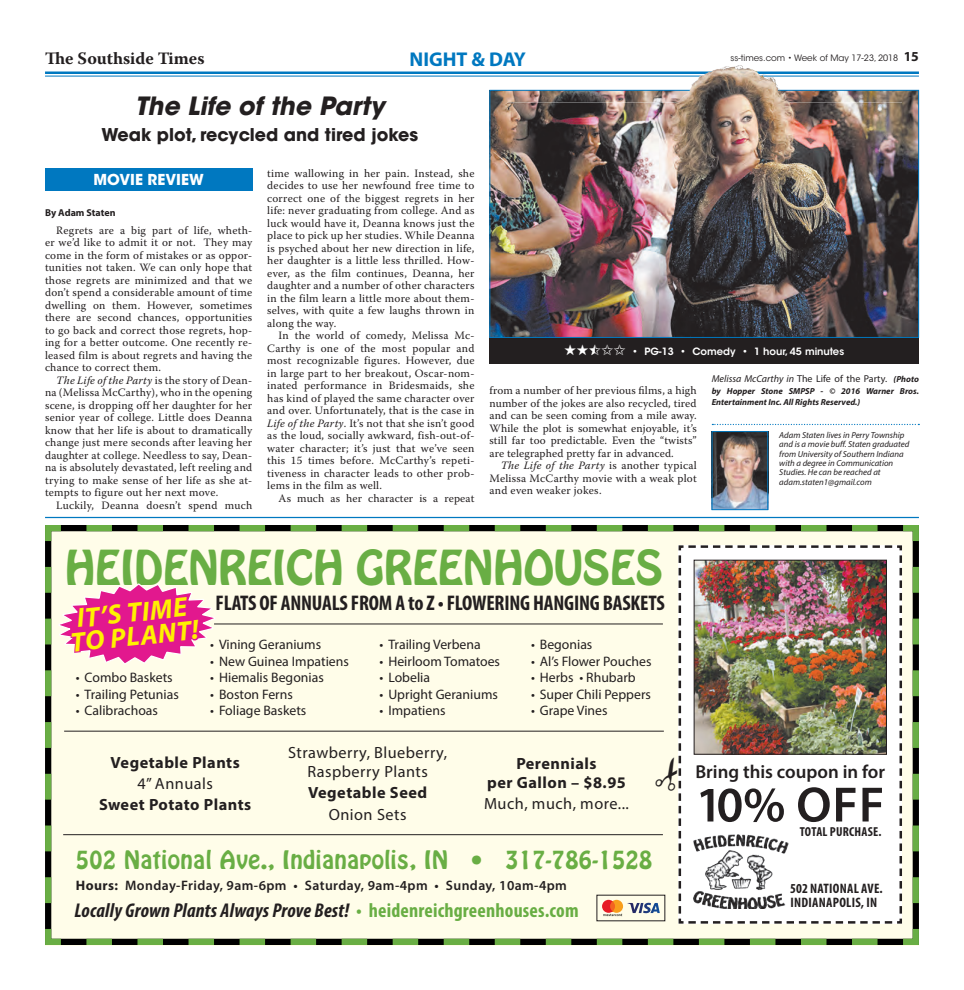
<style>
.page{position:relative;width:964px;height:990px;background:#fff}
.page>*{position:absolute;margin:0;border:0;box-sizing:border-box;transform-origin:0 0}
.t1{font:600 50px "Myriad Pro";color:#231f20}
.t2{font:42.5px "Hobo Std";color:#69ae44}
.t3{font:italic 700 27.5px/23.8px "Myriad Pro";color:#fff101;text-align:center}
.Headline_-_20pt{font:italic 700 25px "ITC Avant Garde Std";color:#231f20}
.t4{font:22.5px "Hobo Std";letter-spacing:.02em;color:#69ae44}
.t5{font:700 condensed 21.25px "Myriad Pro";letter-spacing:-.01em;color:#231f20}
.t6{font:italic 700 condensed 20px "Myriad Pro";letter-spacing:.01em;color:#231f20}
.Briefs{font:700 20px "Myriad Pro";color:#0078c0}
.t7{font:600 18.75px "Myriad Pro";color:#231f20}
.Headline_-_14pt{font:700 17.5px "ITC Avant Garde Std";color:#231f20}
.t8{font:700 17.38px "Warnock Pro";color:#231f20}
.t9{font:700 16.25px/21.5px "Myriad Pro";letter-spacing:.03em;color:#231f20;text-align:center}
.t10{font:16.25px/18.8px "Myriad Pro";letter-spacing:.03em;color:#231f20;text-align:center}
.Body_Copy{font:700 15px "ITC Avant Garde Std";color:#fff}
.t11{font:13.75px "Myriad Pro";color:#231f20}
.t12{font:600 13.75px "Myriad Pro";letter-spacing:.03em;color:#231f20}
.t13{font:700 condensed 13.75px/13.8px "Myriad Pro";letter-spacing:.02em;color:#231f20}
.t14{font:700 condensed 13px "Myriad Pro";letter-spacing:.02em;color:#231f20}
.Body_Copy-2{font:11.25px/12.5px "Warnock Pro";letter-spacing:.02em;color:#231f20;text-align:justify}
.Captions_for_Photos{font:italic 10px "Myriad Pro";color:#231f20}
.Headline_-_11pt{font:600 10px "ITC Avant Garde Std";color:#fff}
.Byline_for_Article{font:700 10px "Myriad Pro";letter-spacing:-.005em;color:#231f20}
.Signature{font:italic 8.75px/9.4px "Myriad Pro";color:#231f20}
.Captions_for_Photos-2{font:italic 700 8.75px/11.2px "Myriad Pro";color:#231f20}
.t15{font:8.75px "ITC Avant Garde Std";color:#231f20}
.s1{font-family:"Myriad Pro";font-weight:700;font-size:13.75px}
.s2{font-style:italic}
.s3{font-style:normal}
.s4{font-weight:700;font-size:8.75px}
.s5{font-weight:400}
.s6{font-weight:700}
.s7{font-style:normal;color:#69ae44}
</style>
<div class="page">
<img style="left:491px;top:92px;width:425px;height:244px">
<div style="left:489px;top:338px;width:429px;height:26px;background:#231f20"></div>
<svg style="left:589px;top:347px;width:5px;height:8px"></svg>
<hr style="left:45px;top:517px;width:873px;height:1px;background:#0078c0">
<div style="left:45px;top:168px;width:207px;height:23px;background:#0078c0"></div>
<svg style="left:712px;top:424px;width:206px;height:1px"></svg>
<img style="left:713px;top:433px;width:52px;height:75px">
<div style="left:711px;top:431px;width:56px;height:79px;border:1px solid #0078c0"></div>
<hr style="left:45px;top:72px;width:873px;height:2px;background:#0078c0">
<hr style="left:45px;top:76px;width:873px;height:1px;background:#0078c0">
<svg style="left:45px;top:525px;width:873px;height:420px;background:#f0f1db"></svg>
<hr style="left:214px;top:624px;width:448px;height:1px;background:#231f20">
<hr style="left:64px;top:731px;width:599px;height:1px;background:#231f20">
<hr style="left:63px;top:834px;width:599px;height:1px;background:#231f20">
<svg style="left:677px;top:544px;width:225px;height:381px"></svg>
<img style="left:693px;top:835px;width:94px;height:74px">
<img style="left:695px;top:562px;width:189px;height:191px">
<div style="left:693px;top:560px;width:193px;height:195px;border:1px solid #231f20"></div>
<svg style="left:57px;top:556px;width:159px;height:113px;background:#f196c1"></svg>
<img style="left:507px;top:65px;width:393px;height:255px">
<svg style="left:601px;top:555px;width:80px;height:361px;background:#f7f4e1"></svg>
<p class="Briefs" style="left:409px;top:46px;width:118px">NIGHT &amp; DAY</p>
<h3 class="t8" style="left:45px;top:48px;width:161px">The Southside Times</h3>
<p class="t15" style="left:730px;top:53px;width:190px">ss-times.com • Week of May 17-23, 2018 <span class="s1">15</span></p>
<p class="Headline_-_20pt" style="left:135px;top:90px;width:251px">The Life of the Party</p>
<p class="Headline_-_14pt" style="left:101px;top:124px;width:318px">Weak plot, recycled and tired jokes</p>
<p class="Body_Copy" style="left:93px;top:170px;width:112px">MOVIE REVIEW</p>
<p class="Byline_for_Article" style="left:45px;top:206px;width:72px">By Adam Staten</p>
<p class="Body_Copy-2" style="left:45px;top:224px;width:209px;text-indent:11px">Regrets are a big part of life, wheth&shy;er we’d like to admit it or not. They may come in the form of mistakes or as oppor&shy;tunities not taken. We can only hope that those regrets are minimized and that we don’t spend a considerable amount of time dwelling on them. However, sometimes there are second chances, opportunities to go back and correct those regrets, hop&shy;ing for a better outcome. One recently re&shy;leased film is about regrets and having the chance to correct them.</p>
<p class="Body_Copy-2" style="left:45px;top:374px;width:209px;text-indent:11px"><span class="s2">The Life of the Party</span> is the story of Dean&shy;na (Melissa McCarthy), who in the opening scene, is dropping off her daughter for her senior year of college. Little does Deanna know that her life is about to dramatically change just mere seconds after leaving her daughter at college. Needless to say, Dean&shy;na is absolutely devastated, left reeling and trying to make sense of her life as she at&shy;tempts to figure out her next move.</p>
<p class="Body_Copy-2" style="left:56px;top:499px;width:197px">Luckily, Deanna doesn’t spend much</p>
<p class="Body_Copy-2" style="left:267px;top:166px;width:209px">time wallowing in her pain. Instead, she decides to use her newfound free time to correct one of the biggest regrets in her life: never graduating from college. And as luck would have it, Deanna knows just the place to pick up her studies. While Deanna is psyched about her new direction in life, her daughter is a little less thrilled. How&shy;ever, as the film continues, Deanna, her daughter and a number of other characters in the film learn a little more about them&shy;selves, with quite a few laughs thrown in along the way.</p>
<p class="Body_Copy-2" style="left:267px;top:329px;width:209px;text-indent:11px">In the world of comedy, Melissa Mc-Carthy is one of the most popular and most recognizable figures. However, due in large part to her breakout, Oscar-nom&shy;inated performance in Bridesmaids, she has kind of played the same character over and over. Unfortunately, that is the case in <span class="s2">Life of the Party</span>. It’s not that she isn’t good as the loud, socially awkward, fish-out-of&shy;water character; it’s just that we’ve seen this 15 times before. McCarthy’s repeti&shy;tiveness in character leads to other prob&shy;lems in the film as well.</p>
<p class="Body_Copy-2" style="left:278px;top:491px;width:197px">As much as her character is a repeat</p>
<p class="Headline_-_11pt" style="left:564px;top:345px;width:281px">★★✩✩✩ • PG-13 • Comedy • 1 hour, 45 minutes</p>
<p class="Body_Copy-2" style="left:489px;top:384px;width:209px">from a number of her previous films, a high number of the jokes are also recycled, tired and can be seen coming from a mile away.<br>While the plot is somewhat enjoyable, it’s still far too predictable. Even the “twists” are telegraphed pretty far in advanced.</p>
<p class="Body_Copy-2" style="left:489px;top:459px;width:209px;text-indent:11px"><span class="s2">The Life of the Party</span> is another typical Melissa McCarthy movie with a weak plot and even weaker jokes.</p>
<p class="Captions_for_Photos" style="left:711px;top:373px;width:209px">Melissa McCarthy in <span class="s3">The Life of the Party</span>. <span class="s4">(Photo</span></p>
<p class="Captions_for_Photos-2" style="left:711px;top:385px;width:209px">by Hopper Stone SMPSP - © 2016 Warner Bros.<br>Entertainment Inc. All Rights Reserved.)</p>
<p class="Signature" style="left:779px;top:430px;width:131px">Adam Staten lives in Perry Township and is a movie buff. Staten graduated from University of Southern Indiana with a degree in Communication<br>Studies. He can be reached at adam.staten1@gmail.com</p>
<p class="t2" style="left:65px;top:539px;width:599px">HEIDENREICH GREENHOUSES</p>
<p class="t5" style="left:215px;top:590px;width:450px">FLATS OF ANNUALS FROM A to Z • FLOWERING HANGING BASKETS</p>
<p class="t3" style="left:67px;top:606px;width:130px;rotate:-6deg">IT’S TIME<br>TO PLANT!</p>
<p class="t11" style="left:379px;top:636px;width:103px">• Trailing Verbena</p>
<p class="t11" style="left:379px;top:653px;width:122px">• Heirloom Tomatoes</p>
<p class="t11" style="left:379px;top:669px;width:52px">• Lobelia</p>
<p class="t11" style="left:379px;top:686px;width:120px">• Upright Geraniums</p>
<p class="t11" style="left:379px;top:702px;width:67px">• Impatiens</p>
<p class="t11" style="left:210px;top:636px;width:112px">• Vining Geraniums</p>
<p class="t11" style="left:210px;top:653px;width:140px">• New Guinea Impatiens</p>
<p class="t11" style="left:210px;top:669px;width:115px">• Hiemalis Begonias</p>
<p class="t11" style="left:210px;top:686px;width:84px">• Boston Ferns</p>
<p class="t11" style="left:210px;top:702px;width:98px">• Foliage Baskets</p>
<p class="t11" style="left:530px;top:636px;width:63px">• Begonias</p>
<p class="t11" style="left:530px;top:653px;width:122px">• Al’s Flower Pouches</p>
<p class="t11" style="left:530px;top:669px;width:106px">• Herbs • Rhubarb</p>
<p class="t11" style="left:530px;top:686px;width:121px">• Super Chili Peppers</p>
<p class="t11" style="left:530px;top:702px;width:78px">• Grape Vines</p>
<p class="t11" style="left:76px;top:669px;width:98px">• Combo Baskets</p>
<p class="t11" style="left:76px;top:686px;width:104px">• Trailing Petunias</p>
<p class="t11" style="left:76px;top:702px;width:84px">• Calibrachoas</p>
<p class="t10" style="left:288px;top:743px;width:160px">Strawberry, Blueberry,<br>Raspberry Plants</p>
<p class="t9" style="left:308px;top:782px;width:120px">Vegetable Seed<br><span class="s5">Onion Sets</span></p>
<p class="t9" style="left:99px;top:751px;width:154px">Vegetable Plants<br><span class="s5">4” Annuals<br></span>Sweet Potato Plants</p>
<p class="t9" style="left:487px;top:754px;width:140px;line-height:18.8px">Perennials<br>per Gallon – $8.95</p>
<p class="t10" style="left:484px;top:794px;width:146px">Much, much, more...</p>
<p class="t4" style="left:76px;top:844px;width:577px">502 National Ave., Indianapolis, IN • 317-786-1528</p>
<p class="t12" style="left:76px;top:877px;width:492px"><span class="s6">Hours:</span> Monday-Friday, 9am-6pm • Saturday, 9am-4pm • Sunday, 10am-4pm</p>
<p class="t6" style="left:74px;top:898px;width:505px">Locally Grown Plants Always Prove Best! <span class="s7">• heidenreichgreenhouses.com</span></p>
<p class="t7" style="left:695px;top:760px;width:191px">Bring this coupon in for</p>
<p class="t1" style="left:695px;top:773px;width:190px">10% OFF</p>
<p class="t14" style="left:799px;top:823px;width:83px">TOTAL PURCHASE.</p>
<p class="t13" style="left:789px;top:881px;width:94px">502 NATIONAL AVE.<br>INDIANAPOLIS, IN</p>
</div>
